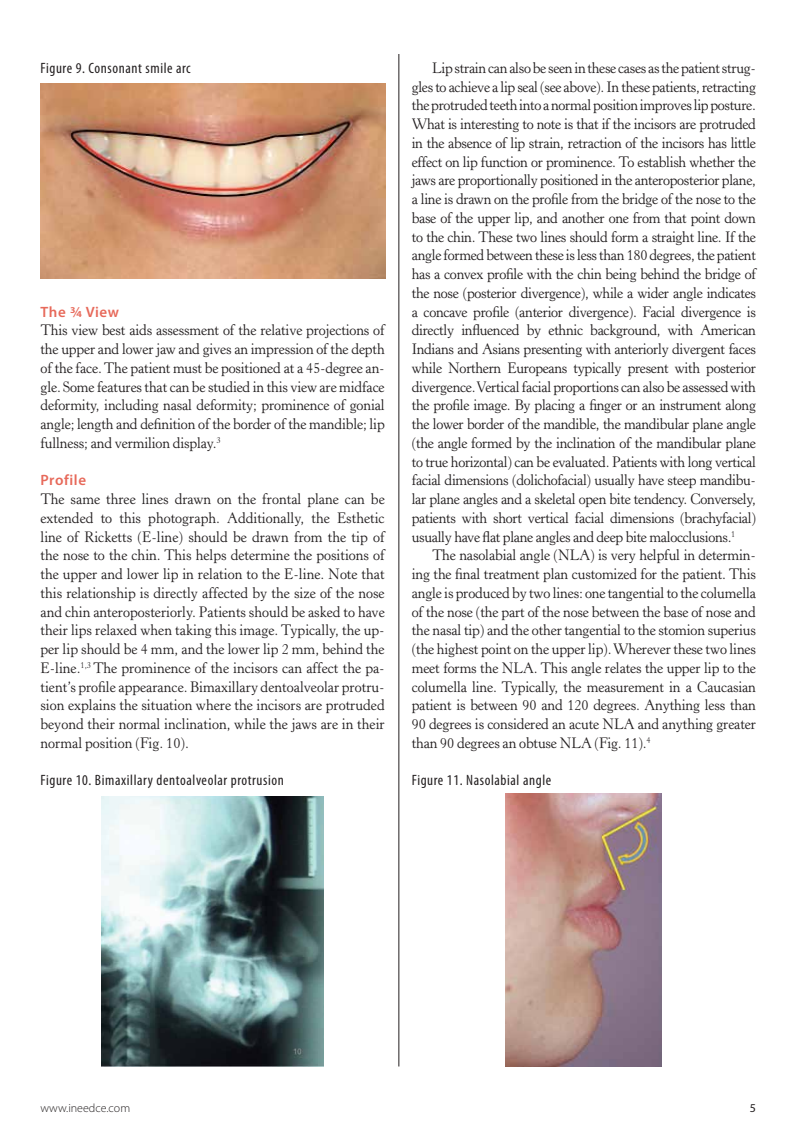
<style>
.page{position:relative;width:810px;height:1134px;background:#fff}
.page>*{position:absolute;margin:0;border:0;box-sizing:border-box;transform-origin:0 0}
.t1{font:15px/18.8px "Horley Old Style MT Std";letter-spacing:-.01em;color:#231f20;text-align:justify;scale:.95 1}
.t2{font:condensed 15px "Myriad Pro";letter-spacing:.04em;color:#231f20}
.t3{font:600 15px "Myriad Pro";letter-spacing:.04em;color:#e7695a}
.t4{font:300 12px "Myriad Pro";color:#231f20}
.t5{font:12px "Myriad Pro";color:#231f20}
</style>
<div class="page">
<hr style="left:399px;top:54px;width:1px;height:1012px;background:#231f20">
<img style="left:40px;top:84px;width:346px;height:195px">
<img style="left:102px;top:797px;width:222px;height:269px">
<img style="left:506px;top:794px;width:156px;height:272px">
<p class="t2" style="left:40px;top:59px;width:152px">Figure 9. Consonant smile arc</p>
<p class="t3" style="left:40px;top:302px;width:80px">The ¾ View</p>
<p class="t1" style="left:40px;top:321px;width:364px">This view best aids assessment of the relative projections of the upper and lower jaw and gives an impression of the depth of the face. The patient must be positioned at a 45-degree an&shy;gle. Some features that can be studied in this view are midface deformity, including nasal deformity; prominence of gonial angle; length and definition of the border of the mandible; lip fullness; and vermilion display.<sup>3</sup></p>
<p class="t3" style="left:40px;top:471px;width:47px">Profile</p>
<p class="t1" style="left:40px;top:490px;width:364px">The same three lines drawn on the frontal plane can be extended to this photograph. Additionally, the Esthetic line of Ricketts (E-line) should be drawn from the tip of the nose to the chin. This helps determine the positions of the upper and lower lip in relation to the E-line. Note that this relationship is directly affected by the size of the nose and chin anteroposteriorly. Patients should be asked to have their lips relaxed when taking this image. Typically, the up&shy;per lip should be 4 mm, and the lower lip 2 mm, behind the E-line.<sup>1,3</sup> The prominence of the incisors can affect the pa&shy;tient’s profile appearance. Bimaxillary dentoalveolar protru&shy;sion explains the situation where the incisors are protruded beyond their normal inclination, while the jaws are in their normal position (Fig. 10).</p>
<p class="t2" style="left:40px;top:771px;width:245px">Figure 10. Bimaxillary dentoalveolar protrusion</p>
<p class="t1" style="left:412px;top:59px;width:364px;text-indent:20px">Lip strain can also be seen in these cases as the patient strug&shy;gles to achieve a lip seal (see above). In these patients, retracting the protruded teeth into a normal position improves lip posture.<br>What is interesting to note is that if the incisors are protruded in the absence of lip strain, retraction of the incisors has little effect on lip function or prominence. To establish whether the jaws are proportionally positioned in the anteroposterior plane, a line is drawn on the profile from the bridge of the nose to the base of the upper lip, and another one from that point down to the chin. These two lines should form a straight line. If the angle formed between these is less than 180 degrees, the patient has a convex profile with the chin being behind the bridge of the nose (posterior divergence), while a wider angle indicates a concave profile (anterior divergence). Facial divergence is directly influenced by ethnic background, with American Indians and Asians presenting with anteriorly divergent faces while Northern Europeans typically present with posterior divergence. Vertical facial proportions can also be assessed with the profile image. By placing a finger or an instrument along the lower border of the mandible, the mandibular plane angle (the angle formed by the inclination of the mandibular plane to true horizontal) can be evaluated. Patients with long vertical facial dimensions (dolichofacial) usually have steep mandibu&shy;lar plane angles and a skeletal open bite tendency. Conversely, patients with short vertical facial dimensions (brachyfacial) usually have flat plane angles and deep bite malocclusions.<sup>1</sup></p>
<p class="t1" style="left:412px;top:546px;width:364px;text-indent:20px">The nasolabial angle (NLA) is very helpful in determin&shy;ing the final treatment plan customized for the patient. This angle is produced by two lines: one tangential to the columella of the nose (the part of the nose between the base of nose and the nasal tip) and the other tangential to the stomion superius (the highest point on the upper lip). Wherever these two lines meet forms the NLA. This angle relates the upper lip to the columella line. Typically, the measurement in a Caucasian patient is between 90 and 120 degrees. Anything less than 90 degrees is considered an acute NLA and anything greater than 90 degrees an obtuse NLA (Fig. 11).<sup>4</sup></p>
<p class="t2" style="left:412px;top:771px;width:141px">Figure 11. Nasolabial angle</p>
<p class="t4" style="left:40px;top:1100px;width:91px">www.ineedce.com</p>
<p class="t5" style="left:750px;top:1100px;width:8px">5</p>
</div>
